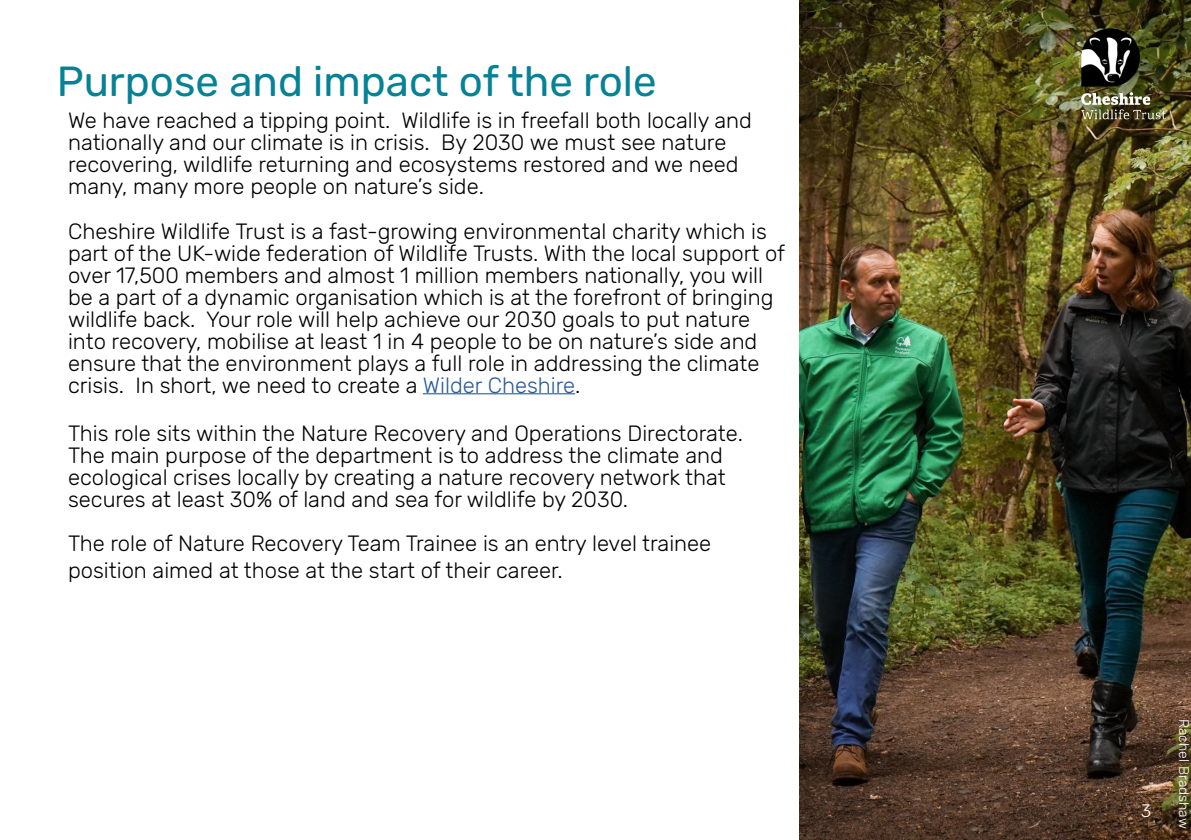
<style>
.page{position:relative;width:1191px;height:840px;background:#fff}
.page>*{position:absolute;margin:0;border:0;box-sizing:border-box;transform-origin:0 0}
.t1{font:42px "Rubik";color:#058295}
.t2{font:300 22px/22px "Rubik";color:#000}
.t3{font:300 18px "Rubik";color:#fff}
.t4{font:300 14px "Rubik";color:#fff}
.s1{color:#275b9b}
</style>
<div class="page">
<hr style="left:423px;top:393px;width:152px;height:1px;background:#275b9b">
<img style="left:799px;top:0;width:392px;height:839px">
<img style="left:1077px;top:23px;width:94px;height:104px">
<h1 class="t1" style="left:57px;top:58px;width:601px">Purpose and impact of the role</h1>
<p class="t2" style="left:68px;top:110px;width:685px">We have reached a tipping point. Wildlife is in freefall both locally and nationally and our climate is in crisis. By 2030 we must see nature recovering, wildlife returning and ecosystems restored and we need many, many more people on nature’s side.</p>
<p class="t2" style="left:68px;top:220px;width:718px">Cheshire Wildlife Trust is a fast-growing environmental charity which is part of the UK-wide federation of Wildlife Trusts. With the local support of over 17,500 members and almost 1 million members nationally, you will be a part of a dynamic organisation which is at the forefront of bringing wildlife back. Your role will help achieve our 2030 goals to put nature into recovery, mobilise at least 1 in 4 people to be on nature’s side and ensure that the environment plays a full role in addressing the climate crisis. In short, we need to create a <span class="s1">Wilder Cheshire</span>.</p>
<p class="t2" style="left:68px;top:423px;width:676px">This role sits within the Nature Recovery and Operations Directorate.<br>The main purpose of the department is to address the climate and ecological crises locally by creating a nature recovery network that secures at least 30% of land and sea for wildlife by 2030.</p>
<p class="t2" style="left:68px;top:530px;width:645px;line-height:26.4px">The role of Nature Recovery Team Trainee is an entry level trainee position aimed at those at the start of their career.</p>
<p class="t3" style="left:1140px;top:800px;width:12px">3</p>
<p class="t4" style="left:1192px;top:718px;width:111px;rotate:90deg">Rachel Bradshaw</p>
</div>
